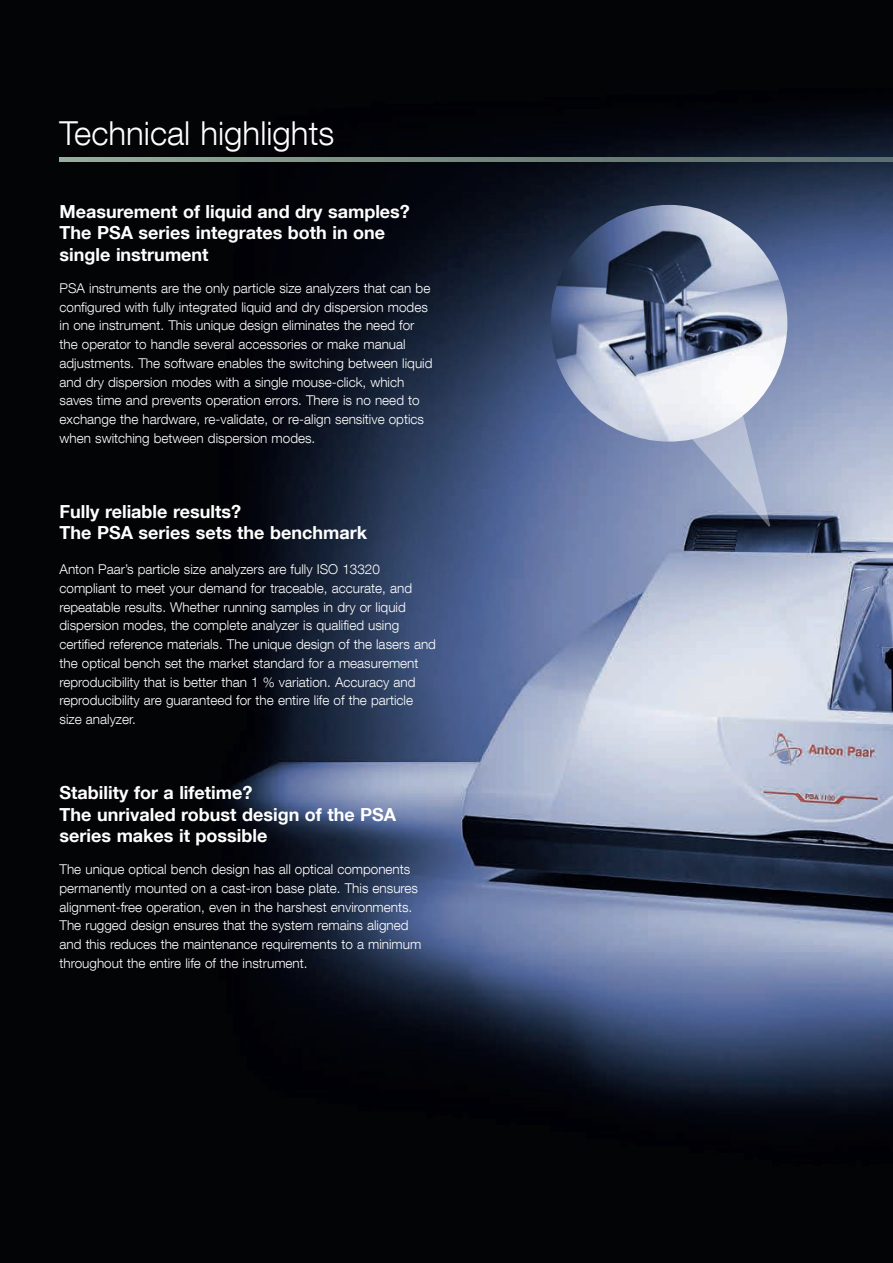
<style>
.page{position:relative;width:893px;height:1263px;background:#fff}
.page>*{position:absolute;margin:0;border:0;box-sizing:border-box;transform-origin:0 0}
.t1{font:300 33px "Helvetica Neue LT Com";color:#fff}
.t2{font:700 18px/21.6px "Helvetica Neue LT Com";color:#fff}
.t3{font:300 13.5px/18.8px "Helvetica Neue LT Com";color:#fff}
</style>
<div class="page">
<img style="left:0;top:0;width:893px;height:1263px">
<svg style="left:60px;top:157px;width:833px;height:5px;background:#758981"></svg>
<svg style="left:688px;top:409px;width:84px;height:119px;background:#919cb8"></svg>
<img style="left:551px;top:205px;width:236px;height:237px;border-radius:118px">
<h1 class="t1" style="left:60px;top:114px;width:276px">Technical highlights</h1>
<h2 class="t2" style="left:60px;top:200px;width:352px">Measurement of liquid and dry samples?<br>The PSA series integrates both in one single instrument</h2>
<p class="t3" style="left:60px;top:278px;width:374px">PSA instruments are the only particle size analyzers that can be configured with fully integrated liquid and dry dispersion modes in one instrument. This unique design eliminates the need for the operator to handle several accessories or make manual adjustments. The software enables the switching between liquid and dry dispersion modes with a single mouse-click, which saves time and prevents operation errors. There is no need to exchange the hardware, re-validate, or re-align sensitive optics when switching between dispersion modes.</p>
<h2 class="t2" style="left:60px;top:500px;width:309px">Fully reliable results?<br>The PSA series sets the benchmark</h2>
<p class="t3" style="left:60px;top:560px;width:378px">Anton Paar’s particle size analyzers are fully ISO 13320 compliant to meet your demand for traceable, accurate, and repeatable results. Whether running samples in dry or liquid dispersion modes, the complete analyzer is qualified using certified reference materials. The unique design of the lasers and the optical bench set the market standard for a measurement reproducibility that is better than 1 % variation. Accuracy and reproducibility are guaranteed for the entire life of the particle size analyzer.</p>
<h2 class="t2" style="left:60px;top:781px;width:338px">Stability for a lifetime?<br>The unrivaled robust design of the PSA series makes it possible</h2>
<p class="t3" style="left:60px;top:860px;width:363px">The unique optical bench design has all optical components permanently mounted on a cast-iron base plate. This ensures alignment-free operation, even in the harshest environments.<br>The rugged design ensures that the system remains aligned and this reduces the maintenance requirements to a minimum throughout the entire life of the instrument.</p>
</div>
